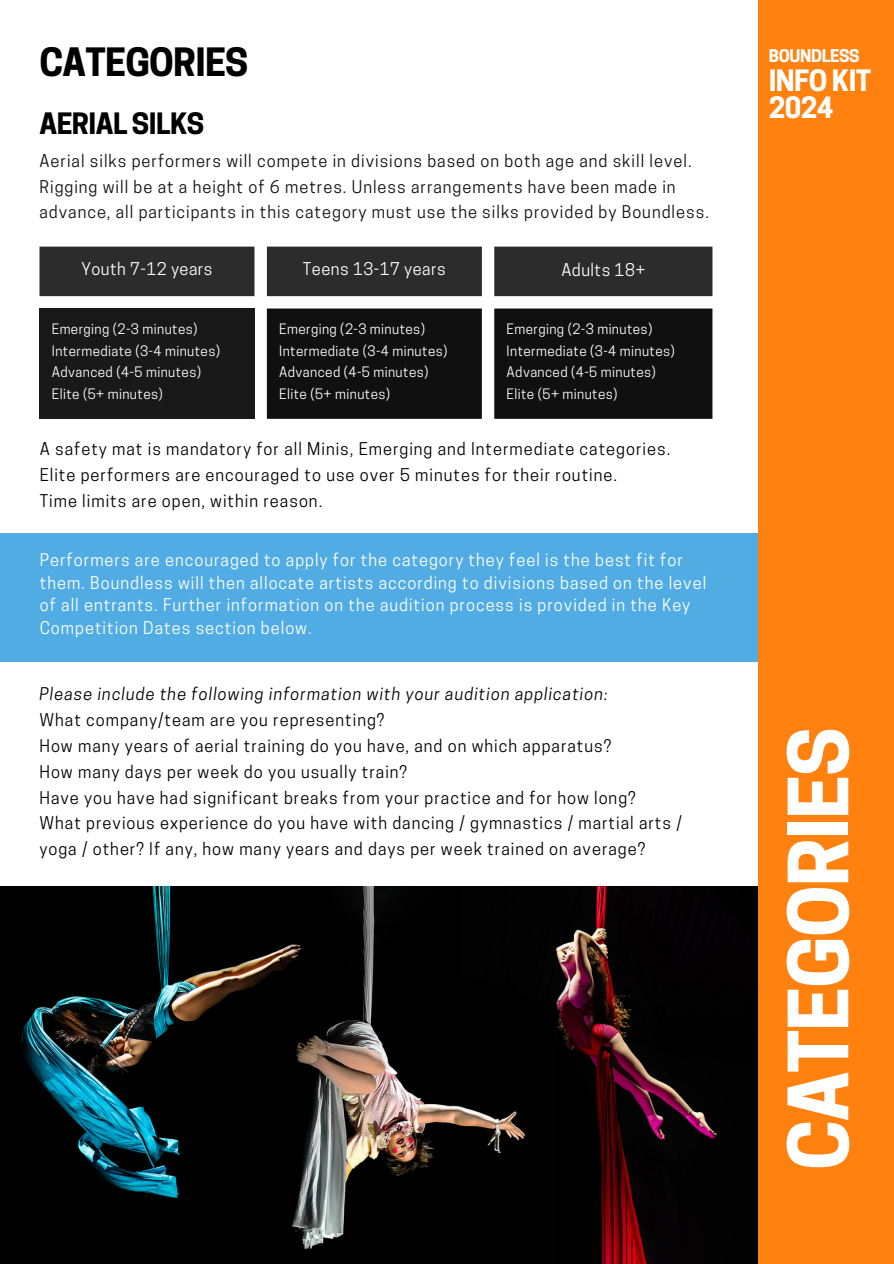
<style>
.page{position:relative;width:894px;height:1264px;background:#fff}
.page>*{position:absolute;margin:0;border:0;box-sizing:border-box;transform-origin:0 0}
.t1{font:700 77.7px "Cooper Hewitt";letter-spacing:-.02em;color:#fff}
.t2{font:700 36.6px "Cooper Hewitt";letter-spacing:-.02em;color:#000}
.t3{font:700 27.6px/26.8px "Cooper Hewitt";letter-spacing:-.02em;color:#fff}
.t4{font:700 27.6px "Cooper Hewitt";letter-spacing:-.02em;color:#000}
.t5{font:16.5px/25.8px "Cooper Hewitt";letter-spacing:.06em;color:#000}
.t6{font:16.5px/22.5px "Cooper Hewitt";letter-spacing:.06em;color:#fff}
.t7{font:16.5px/25.8px "Cooper Hewitt";letter-spacing:.06em;color:#101010}
.t8{font:italic 16.5px "Cooper Hewitt";letter-spacing:.06em;color:#000}
.t9{font:16.5px "Cooper Hewitt";letter-spacing:.03em;color:#fff}
.t10{font:700 16.5px "Cooper Hewitt";letter-spacing:-.02em;color:#fff}
.t11{font:13.5px "Cooper Hewitt";letter-spacing:.03em;color:#fff}
.s1{color:#fff}
</style>
<div class="page">
<div style="left:0;top:533px;width:768px;height:128px;background:#52ace4"></div>
<img style="left:0;top:887px;width:757px;height:376px">
<div style="left:757px;top:0;width:136px;height:1263px;background:#ff8210"></div>
<div style="left:39px;top:247px;width:673px;height:49px;background:#2c2c2c"></div>
<div style="left:39px;top:308px;width:215px;height:111px;background:#191919"></div>
<div style="left:267px;top:308px;width:445px;height:111px;background:#101010"></div>
<p class="t2" style="left:39px;top:49px;width:210px">CATEGORIES</p>
<p class="t10" style="left:768px;top:49px;width:92px">BOUNDLESS</p>
<p class="t3" style="left:768px;top:71px;width:104px">INFO KIT<br>2024</p>
<p class="t4" style="left:39px;top:113px;width:166px">AERIAL SILKS</p>
<p class="t7" style="left:39px;top:150px;width:670px">Aerial silks performers will compete in divisions based on both age and skill level.<br>Rigging will be at a height of 6 metres. Unless arrangements have been made in advance, all participants in this category must use the silks provided by Boundless.</p>
<h3 class="t9" style="left:81px;top:262px;width:133px">Youth 7-12 years</h3>
<h1 class="t9" style="left:303px;top:262px;width:144px">Teens 13-17 years</h1>
<h2 class="t9" style="left:561px;top:263px;width:85px">Adults 18+</h2>
<h3 class="t11" style="left:52px;top:324px;width:147px">Emerging (2-3 minutes)</h3>
<p class="t11" style="left:52px;top:346px;width:170px">Intermediate (3-4 minutes)</p>
<p class="t11" style="left:52px;top:367px;width:151px">Advanced (4-5 minutes)</p>
<p class="t11" style="left:52px;top:388px;width:112px">Elite (5+ minutes)</p>
<p class="t11" style="left:279px;top:324px;width:147px">Emerging (2-3 minutes)</p>
<p class="t11" style="left:279px;top:346px;width:170px">Intermediate (3-4 minutes)</p>
<p class="t11" style="left:279px;top:367px;width:151px">Advanced (4-5 minutes)</p>
<p class="t11" style="left:279px;top:388px;width:112px">Elite (5+ minutes)</p>
<p class="t11" style="left:506px;top:324px;width:147px">Emerging (2-3 minutes)</p>
<p class="t11" style="left:506px;top:346px;width:170px">Intermediate (3-4 minutes)</p>
<p class="t11" style="left:506px;top:367px;width:151px">Advanced (4-5 minutes)</p>
<p class="t11" style="left:506px;top:388px;width:112px">Elite (5+ minutes)</p>
<p class="t5" style="left:40px;top:438px;width:631px">A safety mat is mandatory for all Minis, Emerging and Intermediate categories.</p>
<p class="t5" style="left:40px;top:464px;width:578px">Elite performers are encouraged to use over 5 minutes for their routine.</p>
<p class="t5" style="left:40px;top:489px;width:288px">Time limits are open, within reason.<span class="s1">.</span></p>
<p class="t6" style="left:40px;top:551px;width:667px">Performers are encouraged to apply for the category they feel is the best fit for them. Boundless will then allocate artists according to divisions based on the level of all entrants. Further information on the audition process is provided in the Key Competition Dates section below.</p>
<p class="t8" style="left:39px;top:687px;width:569px">Please include the following information with your audition application:</p>
<p class="t5" style="left:39px;top:709px;width:346px">What company/team are you representing?</p>
<p class="t5" style="left:39px;top:734px;width:573px">How many years of aerial training do you have, and on which apparatus?</p>
<p class="t5" style="left:39px;top:760px;width:369px">How many days per week do you usually train?</p>
<p class="t5" style="left:39px;top:786px;width:597px">Have you have had significant breaks from your practice and for how long?</p>
<p class="t5" style="left:39px;top:812px;width:643px">What previous experience do you have with dancing / gymnastics / martial arts / yoga / other? If any, how many years and days per week trained on average?</p>
<p class="t1" style="left:789px;top:1170px;width:444px;rotate:-90deg">CATEGORIES</p>
</div>
